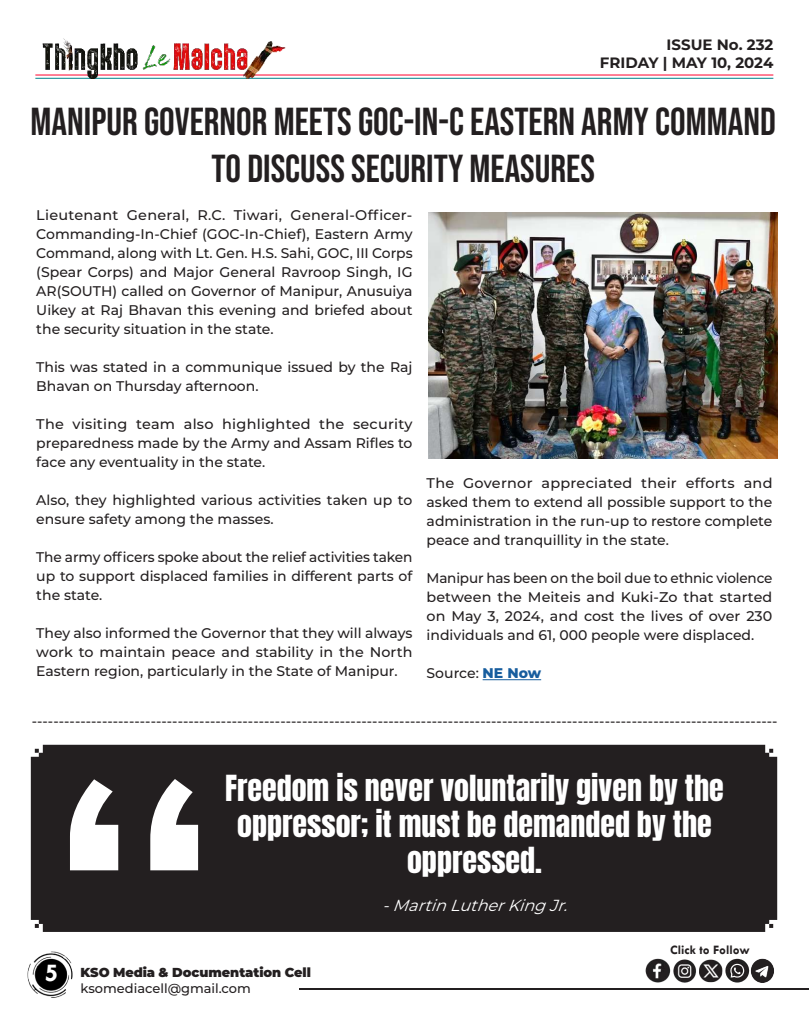
<style>
.page{position:relative;width:810px;height:1013px;background:#fff}
.page>*{position:absolute;margin:0;border:0;box-sizing:border-box;transform-origin:0 0}
.t1{font:700 320.1px "Tw Cen";color:#fff;scale:1.05 1}
.t2{font:39px/46.8px "Bebas Neue";color:#231f20;text-align:center}
.t3{font:30px/36px "Anton";color:#fff;text-align:center}
.t4{font:700 26px "Tw Cen";color:#fff}
.t5{font:italic 100 16px "Montserrat";color:#fff}
.t6{font:700 15px/18px "Montserrat";color:#231f20;text-align:right}
.t7{font:500 14px/19px "Montserrat";color:#231f20;text-align:justify}
.t8{font:900 13px "Montserrat";letter-spacing:-.005em;color:#231f20}
.t9{font:500 13px "Montserrat";color:#231f20}
.t10{font:700 13px "Tw Cen";color:#231f20}
.s1{font-weight:800;color:#175d9e}
</style>
<div class="page">
<hr style="left:299px;top:988px;width:509px;height:1px;background:#231f20">
<img style="left:27px;top:951px;width:46px;height:47px">
<hr style="left:35px;top:74px;width:738px;height:1px;background:#ff002d">
<hr style="left:35px;top:78px;width:738px;height:1px;background:#00848b">
<img style="left:35px;top:38px;width:254px;height:41px">
<img style="left:645px;top:958px;width:129px;height:25px">
<hr style="left:483px;top:679px;width:58px;height:1px;background:#175d9e">
<div style="left:31px;top:744px;width:746px;height:187px;background:#231f20"></div>
<img style="left:428px;top:213px;width:349px;height:245px">
<p class="t6" style="left:600px;top:35px;width:175px">ISSUE No. 232<br>FRIDAY | MAY 10, 2024</p>
<h2 class="t2" style="left:31px;top:98px;width:747px">MANIPUR GOVERNOR MEETS GOC-IN-C EASTERN ARMY COMMAND<br>TO DISCUSS SECURITY MEASURES</h2>
<p class="t7" style="left:36px;top:205px;width:378px">Lieutenant General, R.C. Tiwari, General-Officer-Commanding-In-Chief (GOC-In-Chief), Eastern Army Command, along with Lt. Gen. H.S. Sahi, GOC, III Corps (Spear Corps) and Major General Ravroop Singh, IG AR(SOUTH) called on Governor of Manipur, Anusuiya Uikey at Raj Bhavan this evening and briefed about the security situation in the state.</p>
<p class="t7" style="left:36px;top:357px;width:378px">This was stated in a communique issued by the Raj<br>Bhavan on Thursday afternoon.</p>
<p class="t7" style="left:36px;top:414px;width:378px">The visiting team also highlighted the security preparedness made by the Army and Assam Rifles to face any eventuality in the state.</p>
<p class="t7" style="left:36px;top:490px;width:378px">Also, they highlighted various activities taken up to ensure safety among the masses.</p>
<p class="t7" style="left:36px;top:547px;width:378px">The army officers spoke about the relief activities taken up to support displaced families in different parts of the state.</p>
<p class="t7" style="left:36px;top:623px;width:378px">They also informed the Governor that they will always work to maintain peace and stability in the North Eastern region, particularly in the State of Manipur.</p>
<p class="t7" style="left:427px;top:473px;width:347px">The Governor appreciated their efforts and asked them to extend all possible support to the administration in the run-up to restore complete peace and tranquillity in the state.</p>
<p class="t7" style="left:427px;top:568px;width:347px">Manipur has been on the boil due to ethnic violence between the Meiteis and Kuki-Zo that started on May 3, 2024, and cost the lives of over 230 individuals and 61, 000 people were displaced.</p>
<p class="t7" style="left:427px;top:663px;width:116px">Source: <span class="s1">NE Now</span></p>
<p class="t7" style="left:32px;top:710px;width:747px">------------------------------------------------------------------------------------------------------------------------------------------</p>
<h3 class="t4" style="left:44px;top:957px;width:15px">5</h3>
<h1 class="t1" style="left:52px;top:691px;width:155px">“</h1>
<h3 class="t3" style="left:225px;top:772px;width:500px">Freedom is never voluntarily given by the oppressor; it must be demanded by the oppressed.</h3>
<p class="t5" style="left:382px;top:894px;width:193px">-MartinLutherKingJr.</p>
<p class="t10" style="left:670px;top:942px;width:81px">Click to Follow</p>
<p class="t8" style="left:81px;top:962px;width:232px">KSO Media &amp; Documentation Cell</p>
<p class="t9" style="left:81px;top:978px;width:172px">ksomediacell@gmail.com</p>
</div>
